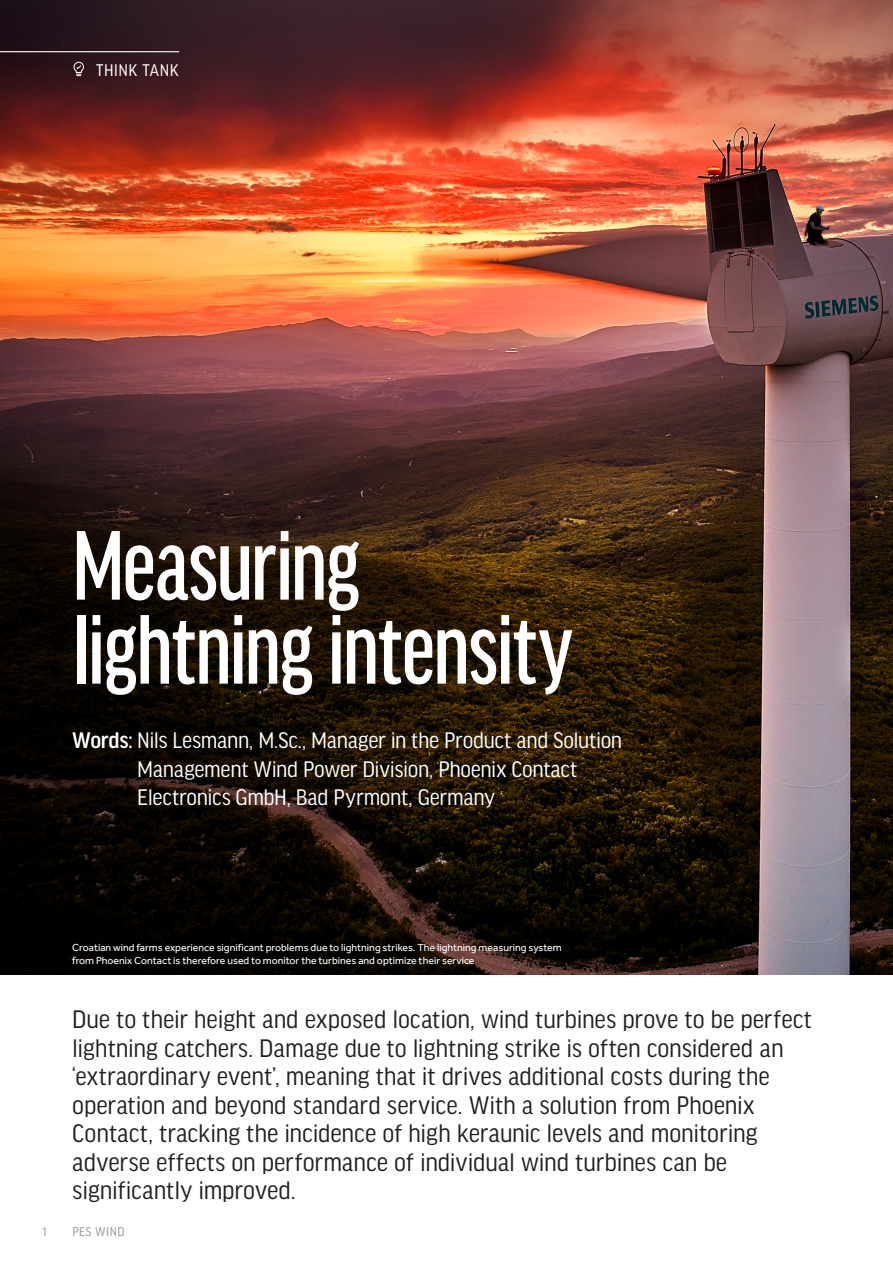
<style>
.page{position:relative;width:893px;height:1263px;background:#fff}
.page>*{position:absolute;margin:0;border:0;box-sizing:border-box;transform-origin:0 0}
.Heading_40pt_2015{font:500 extra-condensed 105px/84px "Good Headline Pro";letter-spacing:-.015em;color:#fff}
.Body_Copy_2015{font:27px/28.5px "Good Headline Pro Narr";letter-spacing:-.005em;color:#231f20}
.Body_Copy_2015-2{font:24px/28.5px "Good Headline Pro Narr";letter-spacing:-.015em;color:#fff}
.Page_head_2015{font:18px "Good Headline Pro Narr";letter-spacing:.02em;color:#fff}
.t1{font:13.5px "Good Headline Pro Narr";letter-spacing:.035em;color:#939598}
.CAPTIONS{font:10.5px/13.5px "Effra";color:#fff}
.s1{font-weight:500}
</style>
<div class="page">
<img style="left:0;top:0;width:893px;height:975px">
<hr style="left:0;top:51px;width:179px;height:1px;background:#fff">
<svg style="left:73px;top:61px;width:11px;height:15px"></svg>
<p class="Page_head_2015" style="left:96px;top:61px;width:84px">THINK TANK</p>
<p class="Heading_40pt_2015" style="left:72px;top:524px;width:502px">Measuring lightning intensity</p>
<p class="Body_Copy_2015-2" style="left:137px;top:726px;width:486px;text-indent:-65px"><span class="s1">Words:</span> Nils Lesmann, M.Sc., Manager in the Product and Solution<br>Management Wind Power Division, Phoenix Contact<br>Electronics GmbH, Bad Pyrmont, Germany</p>
<p class="CAPTIONS" style="left:72px;top:940px;width:491px">Croatian wind farms experience significant problems due to lightning strikes. The lightning measuring system from Phoenix Contact is therefore used to monitor the turbines and optimize their service</p>
<p class="Body_Copy_2015" style="left:72px;top:1005px;width:741px">Due to their height and exposed location, wind turbines prove to be perfect lightning catchers. Damage due to lightning strike is often considered an ‘extraordinary event’, meaning that it drives additional costs during the operation and beyond standard service. With a solution from Phoenix Contact, tracking the incidence of high keraunic levels and monitoring adverse effects on performance of individual wind turbines can be significantly improved.</p>
<p class="t1" style="left:43px;top:1225px;width:6px">1</p>
<p class="t1" style="left:72px;top:1225px;width:54px">PES WIND</p>
</div>
